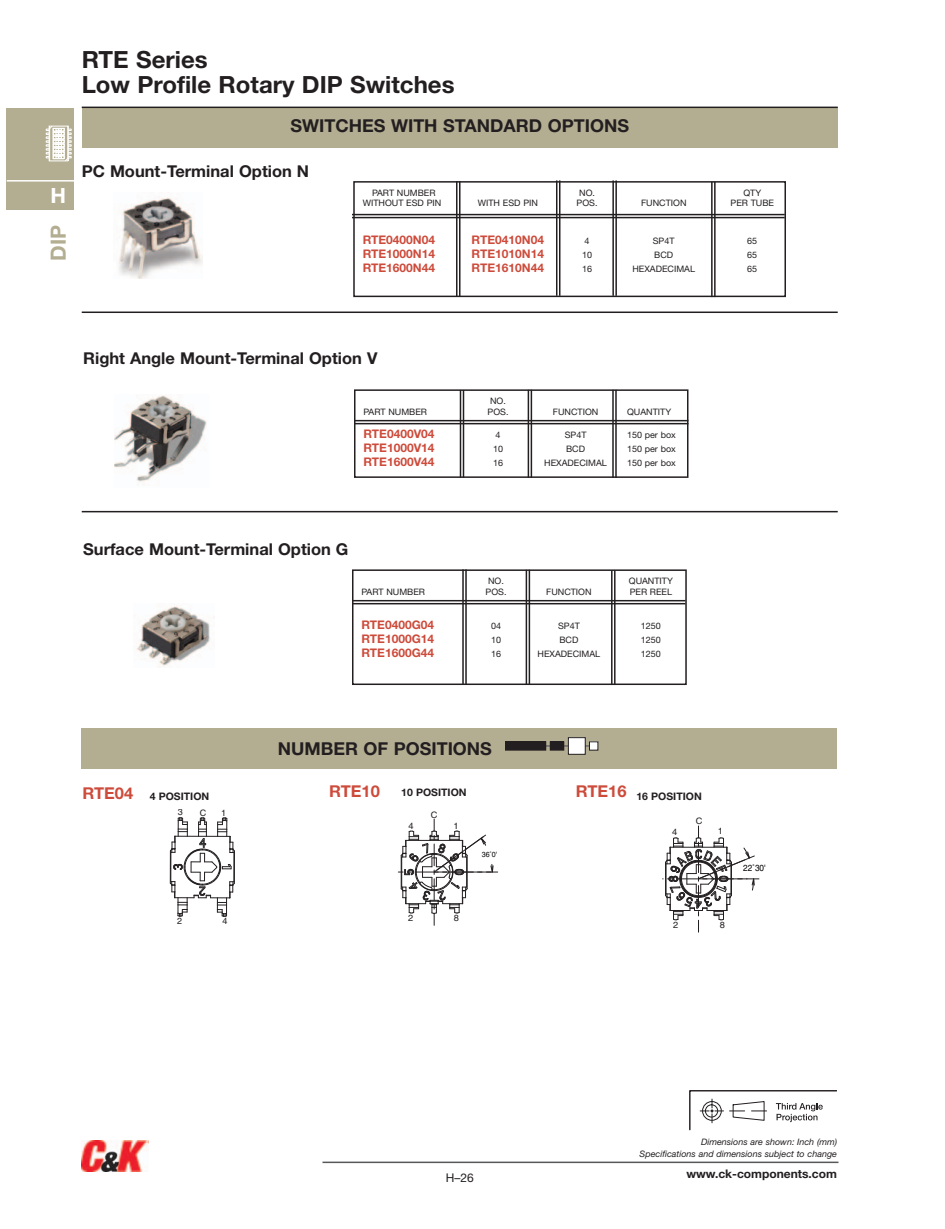
<style>
.page{position:relative;width:945px;height:1229px;background:#fff}
.page>*{position:absolute;margin:0;border:0;box-sizing:border-box;transform-origin:0 0}
.t1{font:700 23.7px/25.2px "Helvetica Neue";color:#231f20}
.t2{font:700 21px "Helvetica Neue";color:#b3ad92}
.t3{font:700 21px "Helvetica Neue";color:#fff}
.t4{font:700 17.85px "Helvetica Neue";color:#231f20}
.t5{font:700 16.35px "Helvetica Neue";color:#231f20}
.t6{font:700 16.35px "Helvetica Neue";color:#cd4b3b}
.t7{font:12px "Helvetica Neue";color:#231f20}
.t8{font:700 11.85px "Helvetica Neue";color:#cd4b3b}
.t9{font:700 11.85px "Helvetica Neue";color:#231f20}
.t10{font:700 10.35px "Helvetica Neue";color:#231f20}
.t11{font:8.85px "Helvetica Neue";color:#231f20}
.t12{font:italic 8.85px/11.9px "Helvetica Neue";color:#231f20;text-align:right}
.t13{font:8.85px "Helvetica";color:#231f20;scale:1.04 1}
.t14{font:8.85px "Helvetica";color:#000;scale:.93 1}
.t15{font:8.85px "Helvetica";color:#231f20}
.t16{font:7.35px "Helvetica";color:#000;scale:.95 1}
</style>
<div class="page">
<div style="left:7px;top:108px;width:67px;height:101px;background:#b3ad92"></div>
<svg style="left:46px;top:126px;width:26px;height:35px"></svg>
<hr style="left:7px;top:180px;width:67px;height:2px;background:#fff">
<svg style="left:689px;top:1090px;width:148px;height:40px"></svg>
<hr style="left:322px;top:1161px;width:516px;height:2px;background:#57585a">
<img style="left:82px;top:1140px;width:66px;height:31px">
<div style="left:81px;top:729px;width:756px;height:40px;background:#b3ad92"></div>
<hr style="left:543px;top:745px;width:51px;height:1px;background:#231f20">
<div style="left:568px;top:737px;width:17px;height:17px;background:#fff"></div>
<div style="left:568px;top:737px;width:17px;height:17px;border:1px solid #231f20"></div>
<div style="left:505px;top:742px;width:41px;height:8px;background:#231f20"></div>
<div style="left:505px;top:741px;width:41px;height:9px;border:1px solid #231f20"></div>
<div style="left:550px;top:742px;width:14px;height:8px;background:#231f20"></div>
<div style="left:550px;top:741px;width:14px;height:9px;border:1px solid #231f20"></div>
<div style="left:589px;top:742px;width:9px;height:8px;background:#fff"></div>
<div style="left:589px;top:741px;width:9px;height:9px;border:1px solid #231f20"></div>
<svg style="left:170px;top:817px;width:65px;height:100px"></svg>
<hr style="left:434px;top:871px;width:64px;height:1px;background:#231f20">
<svg style="left:398px;top:819px;width:96px;height:106px"></svg>
<hr style="left:699px;top:878px;width:60px;height:1px;background:#231f20">
<svg style="left:663px;top:826px;width:92px;height:106px"></svg>
<div style="left:82px;top:107px;width:756px;height:40px;background:#b3ad92"></div>
<div style="left:353px;top:181px;width:433px;height:116px;border:2px solid #231f20"></div>
<hr style="left:459px;top:181px;width:2px;height:115px;background:#231f20">
<hr style="left:456px;top:181px;width:2px;height:115px;background:#231f20">
<hr style="left:352px;top:214px;width:433px;height:1px;background:#231f20">
<hr style="left:352px;top:217px;width:433px;height:1px;background:#231f20">
<hr style="left:82px;top:311px;width:756px;height:2px;background:#231f20">
<hr style="left:559px;top:180px;width:1px;height:116px;background:#231f20">
<hr style="left:556px;top:180px;width:1px;height:116px;background:#231f20">
<div style="left:354px;top:389px;width:334px;height:89px;border:2px solid #231f20"></div>
<hr style="left:463px;top:390px;width:1px;height:87px;background:#231f20">
<hr style="left:460px;top:390px;width:1px;height:87px;background:#231f20">
<hr style="left:531px;top:390px;width:1px;height:88px;background:#231f20">
<hr style="left:528px;top:390px;width:1px;height:88px;background:#231f20">
<hr style="left:354px;top:420px;width:334px;height:1px;background:#231f20">
<hr style="left:354px;top:423px;width:334px;height:1px;background:#231f20">
<hr style="left:529px;top:570px;width:1px;height:114px;background:#231f20">
<hr style="left:526px;top:570px;width:1px;height:114px;background:#231f20">
<div style="left:352px;top:569px;width:335px;height:116px;border:2px solid #231f20"></div>
<hr style="left:465px;top:569px;width:2px;height:115px;background:#231f20">
<hr style="left:462px;top:569px;width:2px;height:115px;background:#231f20">
<hr style="left:352px;top:600px;width:334px;height:1px;background:#231f20">
<hr style="left:352px;top:603px;width:334px;height:1px;background:#231f20">
<hr style="left:82px;top:511px;width:756px;height:1px;background:#231f20">
<img style="left:136px;top:606px;width:79px;height:60px">
<img style="left:114px;top:395px;width:93px;height:87px">
<img style="left:118px;top:196px;width:84px;height:82px">
<hr style="left:615px;top:180px;width:2px;height:116px;background:#231f20">
<hr style="left:612px;top:180px;width:2px;height:116px;background:#231f20">
<hr style="left:714px;top:182px;width:2px;height:115px;background:#231f20">
<hr style="left:711px;top:182px;width:2px;height:115px;background:#231f20">
<hr style="left:615px;top:390px;width:2px;height:88px;background:#231f20">
<hr style="left:612px;top:390px;width:2px;height:88px;background:#231f20">
<hr style="left:614px;top:570px;width:2px;height:115px;background:#231f20">
<hr style="left:611px;top:570px;width:2px;height:115px;background:#231f20">
<hr style="left:82px;top:107px;width:756px;height:1px;background:#231f20">
<h2 class="t3" style="left:51px;top:188px;width:17px">H</h2>
<h2 class="t2" style="left:51px;top:260px;width:37px;rotate:-90deg">DIP</h2>
<h1 class="t1" style="left:82px;top:49px;width:374px">RTE Series<br>Low Profile Rotary DIP Switches</h1>
<h3 class="t4" style="left:291px;top:119px;width:340px">SWITCHES WITH STANDARD OPTIONS</h3>
<h3 class="t5" style="left:82px;top:165px;width:229px">PC Mount-Terminal Option N</h3>
<p class="t11" style="left:372px;top:189px;width:65px">PART NUMBER</p>
<p class="t11" style="left:579px;top:189px;width:17px">NO.</p>
<p class="t11" style="left:743px;top:189px;width:19px">QTY</p>
<p class="t11" style="left:363px;top:200px;width:80px">WITHOUT ESD PIN</p>
<p class="t11" style="left:478px;top:200px;width:62px">WITH ESD PIN</p>
<p class="t11" style="left:577px;top:200px;width:23px">POS.</p>
<p class="t11" style="left:641px;top:200px;width:47px">FUNCTION</p>
<p class="t11" style="left:731px;top:200px;width:45px">PER TUBE</p>
<h3 class="t8" style="left:363px;top:235px;width:74px">RTE0400N04</h3>
<h3 class="t8" style="left:472px;top:235px;width:74px">RTE0410N04</h3>
<p class="t11" style="left:585px;top:237px;width:7px">4</p>
<p class="t11" style="left:653px;top:237px;width:23px">SP4T</p>
<p class="t11" style="left:747px;top:237px;width:12px">65</p>
<h3 class="t8" style="left:363px;top:250px;width:74px">RTE1000N14</h3>
<h3 class="t8" style="left:472px;top:250px;width:74px">RTE1010N14</h3>
<p class="t11" style="left:582px;top:252px;width:12px">10</p>
<p class="t11" style="left:654px;top:252px;width:20px">BCD</p>
<p class="t11" style="left:747px;top:252px;width:12px">65</p>
<h3 class="t8" style="left:363px;top:264px;width:74px">RTE1600N44</h3>
<h3 class="t8" style="left:472px;top:264px;width:74px">RTE1610N44</h3>
<p class="t11" style="left:582px;top:266px;width:12px">16</p>
<p class="t11" style="left:632px;top:266px;width:64px">HEXADECIMAL</p>
<p class="t11" style="left:747px;top:266px;width:12px">65</p>
<h3 class="t5" style="left:83px;top:352px;width:296px">Right Angle Mount-Terminal Option V</h3>
<p class="t11" style="left:490px;top:397px;width:17px">NO.</p>
<p class="t11" style="left:363px;top:408px;width:65px">PART NUMBER</p>
<p class="t11" style="left:488px;top:408px;width:23px">POS.</p>
<p class="t11" style="left:553px;top:408px;width:47px">FUNCTION</p>
<p class="t11" style="left:627px;top:408px;width:46px">QUANTITY</p>
<h3 class="t8" style="left:363px;top:429px;width:73px">RTE0400V04</h3>
<p class="t11" style="left:496px;top:431px;width:7px">4</p>
<p class="t11" style="left:565px;top:431px;width:23px">SP4T</p>
<p class="t11" style="left:627px;top:431px;width:50px">150 per box</p>
<h3 class="t8" style="left:363px;top:444px;width:73px">RTE1000V14</h3>
<p class="t11" style="left:493px;top:446px;width:12px">10</p>
<p class="t11" style="left:566px;top:446px;width:20px">BCD</p>
<p class="t11" style="left:627px;top:446px;width:50px">150 per box</p>
<h3 class="t8" style="left:363px;top:458px;width:73px">RTE1600V44</h3>
<p class="t11" style="left:493px;top:460px;width:12px">16</p>
<p class="t11" style="left:544px;top:460px;width:64px">HEXADECIMAL</p>
<p class="t11" style="left:627px;top:460px;width:50px">150 per box</p>
<h3 class="t5" style="left:83px;top:543px;width:267px">Surface Mount-Terminal Option G</h3>
<p class="t11" style="left:488px;top:577px;width:17px">NO.</p>
<p class="t11" style="left:629px;top:577px;width:46px">QUANTITY</p>
<p class="t11" style="left:361px;top:588px;width:65px">PART NUMBER</p>
<p class="t11" style="left:486px;top:588px;width:23px">POS.</p>
<p class="t11" style="left:546px;top:588px;width:47px">FUNCTION</p>
<p class="t11" style="left:630px;top:588px;width:44px">PER REEL</p>
<h3 class="t8" style="left:361px;top:620px;width:74px">RTE0400G04</h3>
<p class="t11" style="left:491px;top:622px;width:12px">04</p>
<p class="t11" style="left:558px;top:622px;width:23px">SP4T</p>
<p class="t11" style="left:641px;top:622px;width:22px">1250</p>
<h3 class="t8" style="left:361px;top:634px;width:74px">RTE1000G14</h3>
<p class="t11" style="left:491px;top:636px;width:12px">10</p>
<p class="t11" style="left:559px;top:636px;width:20px">BCD</p>
<p class="t11" style="left:641px;top:636px;width:22px">1250</p>
<h3 class="t8" style="left:361px;top:648px;width:74px">RTE1600G44</h3>
<p class="t11" style="left:491px;top:651px;width:12px">16</p>
<p class="t11" style="left:538px;top:651px;width:64px">HEXADECIMAL</p>
<p class="t11" style="left:641px;top:651px;width:22px">1250</p>
<h3 class="t4" style="left:278px;top:742px;width:216px">NUMBER OF POSITIONS</h3>
<p class="t10" style="left:82px;top:793px;width:128px"><sup>RTE04</sup> 4 POSITION</p>
<h3 class="t6" style="left:329px;top:785px;width:52px">RTE10</h3>
<p class="t10" style="left:401px;top:788px;width:67px">10 POSITION</p>
<p class="t10" style="left:576px;top:793px;width:127px"><sup>RTE16</sup> 16 POSITION</p>
<p class="t15" style="left:178px;top:809px;width:7px">3</p>
<p class="t15" style="left:200px;top:809px;width:8px">C</p>
<p class="t15" style="left:221px;top:809px;width:7px">1</p>
<p class="t15" style="left:177px;top:917px;width:7px">2</p>
<p class="t15" style="left:222px;top:917px;width:7px">4</p>
<p class="t13" style="left:431px;top:811px;width:8px">C</p>
<p class="t13" style="left:409px;top:822px;width:6px">4</p>
<p class="t13" style="left:453px;top:822px;width:6px">1</p>
<p class="t13" style="left:408px;top:914px;width:6px">2</p>
<p class="t13" style="left:454px;top:914px;width:6px">8</p>
<p class="t16" style="left:482px;top:852px;width:18px">36˚0'</p>
<p class="t13" style="left:696px;top:818px;width:8px">C</p>
<p class="t13" style="left:672px;top:828px;width:6px">4</p>
<p class="t13" style="left:718px;top:828px;width:6px">1</p>
<p class="t13" style="left:673px;top:921px;width:6px">2</p>
<p class="t13" style="left:720px;top:921px;width:6px">8</p>
<p class="t14" style="left:743px;top:865px;width:26px">22˚30'</p>
<h3 class="t7" style="left:446px;top:1173px;width:30px">H–26</h3>
<p class="t12" style="left:640px;top:1136px;width:199px">Dimensions are shown: Inch (mm)<br>Specifications and dimensions subject to change</p>
<h3 class="t9" style="left:686px;top:1169px;width:152px">www.ck-components.com</h3>
</div>
